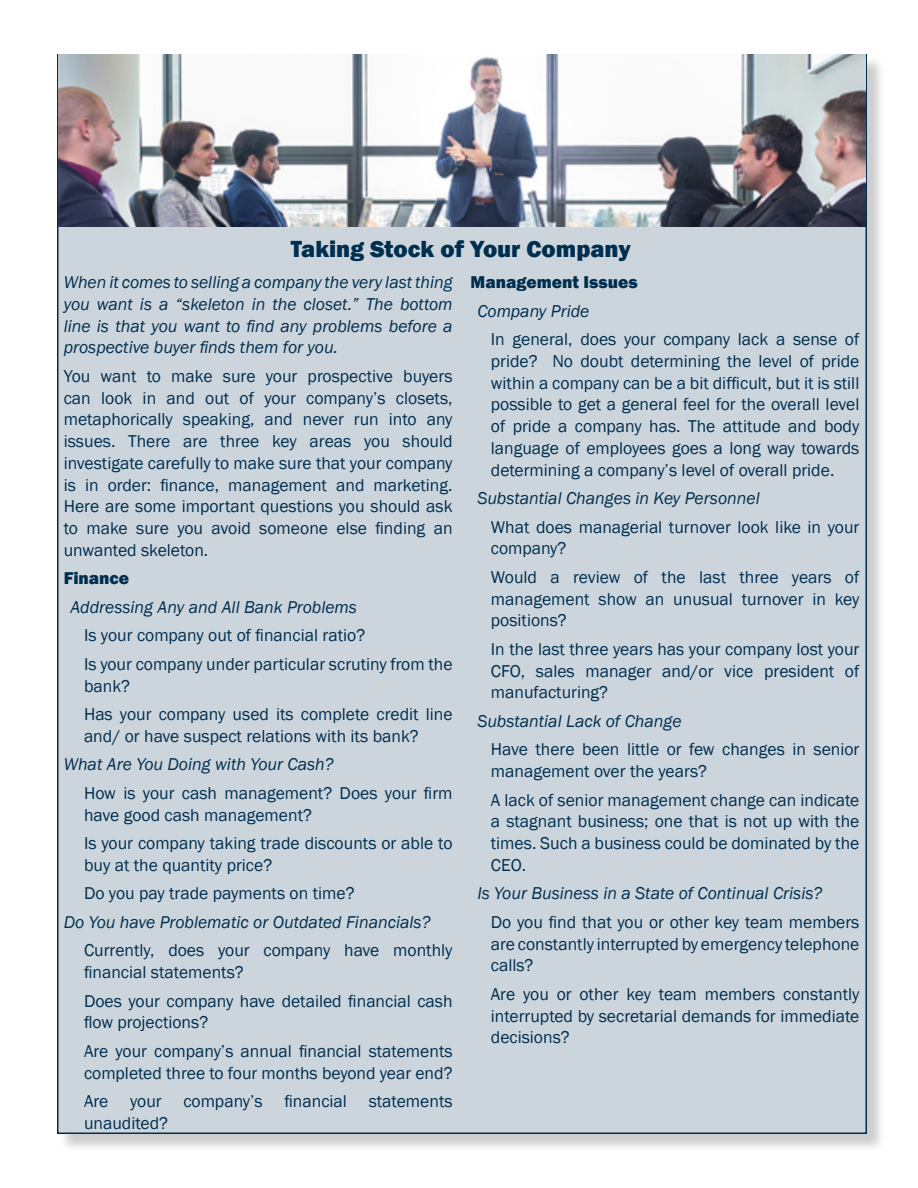
<style>
.page{position:relative;width:918px;height:1188px;background:#fff}
.page>*{position:absolute;margin:0;border:0;box-sizing:border-box;transform-origin:0 0}
.t1{font:800 24px "Franklin Gothic";color:#002e4f}
.t2{font:17.7px/21.8px "Franklin Gothic";color:#002e4f}
.t3{font:italic 17.7px/21.8px "Franklin Gothic";color:#002e4f;text-align:justify}
.t4{font:800 17.7px "Franklin Gothic";color:#002e4f}
</style>
<div class="page">
<div style="left:60px;top:57px;width:826px;height:1096px;background:#000;opacity:.2"></div>
<div style="left:58px;top:55px;width:808px;height:1078px;background:#ccd5dc"></div>
<img style="left:58px;top:54px;width:807px;height:173px">
<h1 class="t1" style="left:291px;top:233px;width:341px">Taking Stock of Your Company</h1>
<p class="t3" style="left:64px;top:272px;width:390px">When it comes to selling a company the very last thing you want is a “skeleton in the closet.” The bottom line is that you want to find any problems before a prospective buyer finds them for you.</p>
<p class="t2" style="left:64px;top:366px;width:390px;text-align:justify">You want to make sure your prospective buyers can look in and out of your company’s closets, metaphorically speaking, and never run into any issues. There are three key areas you should investigate carefully to make sure that your company is in order: finance, management and marketing.<br>Here are some important questions you should ask to make sure you avoid someone else finding an unwanted skeleton.</p>
<p class="t4" style="left:64px;top:567px;width:67px">Finance</p>
<p class="t3" style="left:71px;top:597px;width:288px">Addressing Any and All Bank Problems</p>
<p class="t2" style="left:84px;top:622px;width:370px;line-height:28.5px">Is your company out of financial ratio?<br>Is your company under particular scrutiny from the</p>
<p class="t2" style="left:84px;top:672px;width:370px;line-height:28.5px">bank?<br>Has your company used its complete credit line</p>
<p class="t2" style="left:84px;top:726px;width:336px">and/ or have suspect relations with its bank?</p>
<p class="t3" style="left:64px;top:754px;width:271px">What Are You Doing with Your Cash?</p>
<p class="t2" style="left:84px;top:783px;width:370px">How is your cash management? Does your firm have good cash management?</p>
<p class="t2" style="left:84px;top:833px;width:370px">Is your company taking trade discounts or able to buy at the quantity price?</p>
<p class="t2" style="left:84px;top:883px;width:272px">Do you pay trade payments on time?</p>
<p class="t3" style="left:64px;top:911px;width:368px">Do You have Problematic or Outdated Financials?</p>
<p class="t2" style="left:84px;top:940px;width:370px">Currently, does your company have monthly financial statements?</p>
<p class="t2" style="left:84px;top:990px;width:370px">Does your company have detailed financial cash flow projections?</p>
<p class="t2" style="left:84px;top:1041px;width:370px">Are your company’s annual financial statements completed three to four months beyond year end?</p>
<p class="t2" style="left:84px;top:1091px;width:370px">Are your company’s financial statements unaudited?</p>
<p class="t4" style="left:471px;top:271px;width:169px">Management Issues</p>
<p class="t3" style="left:477px;top:300px;width:114px">Company Pride</p>
<p class="t2" style="left:491px;top:329px;width:370px;text-align:justify">In general, does your company lack a sense of pride? No doubt determining the level of pride within a company can be a bit difficult, but it is still possible to get a general feel for the overall level of pride a company has. The attitude and body language of employees goes a long way towards determining a company’s level of overall pride.</p>
<p class="t3" style="left:477px;top:488px;width:284px">Substantial Changes in Key Personnel</p>
<p class="t2" style="left:491px;top:516px;width:370px">What does managerial turnover look like in your company?</p>
<p class="t2" style="left:491px;top:567px;width:370px;text-align:justify">Would a review of the last three years of management show an unusual turnover in key positions?</p>
<p class="t2" style="left:491px;top:639px;width:370px;text-align:justify">In the last three years has your company lost your CFO, sales manager and/or vice president of manufacturing?</p>
<p class="t3" style="left:477px;top:710px;width:206px">Substantial Lack of Change</p>
<p class="t2" style="left:491px;top:739px;width:370px">Have there been little or few changes in senior management over the years?</p>
<p class="t2" style="left:491px;top:789px;width:370px;text-align:justify">A lack of senior management change can indicate a stagnant business; one that is not up with the times. Such a business could be dominated by the CEO.</p>
<p class="t3" style="left:477px;top:883px;width:346px">Is Your Business in a State of Continual Crisis?</p>
<p class="t2" style="left:491px;top:912px;width:370px;text-align:justify">Do you find that you or other key team members are constantly interrupted by emergency telephone calls?</p>
<p class="t2" style="left:491px;top:984px;width:370px;text-align:justify">Are you or other key team members constantly interrupted by secretarial demands for immediate decisions?</p>
</div>
